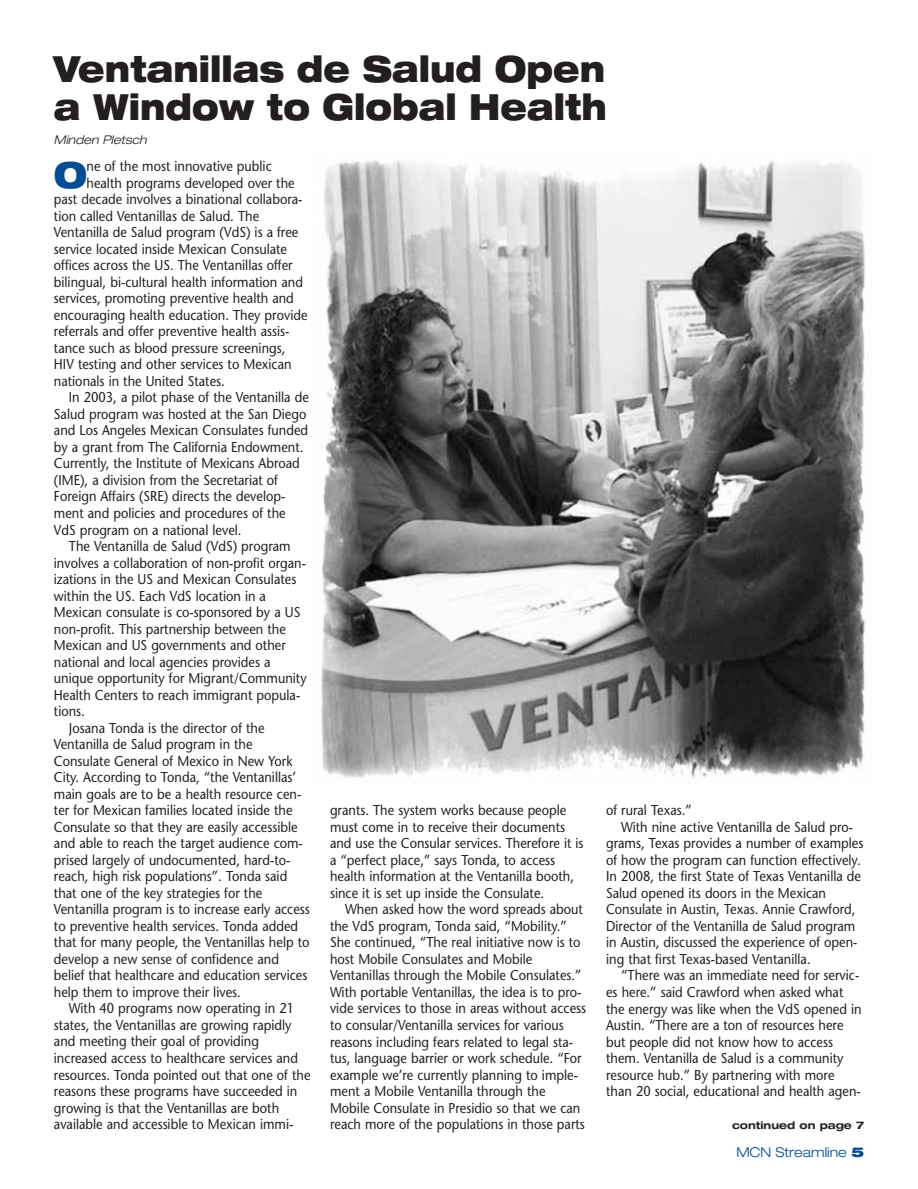
<style>
.page{position:relative;width:918px;height:1189px;background:#fff}
.page>*{position:absolute;margin:0;border:0;box-sizing:border-box;transform-origin:0 0}
.t1{font:900 expanded 36px/37.5px "Helvetica Neue";color:#231f20;scale:.85 1}
.t2{font:900 expanded 35.85px "Helvetica Neue";color:#014d95;scale:.9 1}
.t3{font:14.25px/16.5px "Stone Sans";color:#231f20;scale:.9 1}
.t4{font:300 expanded 13.5px "Helvetica Neue";color:#014d95}
.t5{font:italic 300 expanded 12px "Helvetica Neue";color:#231f20}
.t6{font:700 expanded 10.5px "Helvetica Neue";color:#231f20}
.s1{font-weight:900}
</style>
<div class="page">
<img style="left:321px;top:160px;width:544px;height:619px">
<h1 class="t1" style="left:54px;top:49px;width:652px">Ventanillas de Salud Open a Window to Global Health</h1>
<p class="t5" style="left:54px;top:132px;width:94px">Minden Pletsch</p>
<h2 class="t2" style="left:54px;top:151px;width:39px">O</h2>
<p class="t3" style="left:87px;top:158px;width:207px">ne of the most innovative public</p>
<p class="t3" style="left:87px;top:174px;width:233px">health programs developed over the</p>
<p class="t3" style="left:54px;top:191px;width:278px">past decade involves a binational collabora-</p>
<p class="t3" style="left:54px;top:207px;width:230px">tion called Ventanillas de Salud. The</p>
<p class="t3" style="left:54px;top:224px;width:273px">Ventanilla de Salud program (VdS) is a free</p>
<p class="t3" style="left:54px;top:240px;width:261px">service located inside Mexican Consulate</p>
<p class="t3" style="left:54px;top:257px;width:267px">offices across the US. The Ventanillas offer</p>
<p class="t3" style="left:54px;top:273px;width:278px">bilingual, bi-cultural health information and</p>
<p class="t3" style="left:54px;top:290px;width:268px">services, promoting preventive health and</p>
<p class="t3" style="left:54px;top:306px;width:283px">encouraging health education. They provide</p>
<p class="t3" style="left:54px;top:323px;width:263px">referrals and offer preventive health assis-</p>
<p class="t3" style="left:54px;top:339px;width:259px">tance such as blood pressure screenings,</p>
<p class="t3" style="left:54px;top:356px;width:266px">HIV testing and other services to Mexican</p>
<p class="t3" style="left:54px;top:372px;width:191px">nationals in the United States.</p>
<p class="t3" style="left:69px;top:389px;width:268px">In 2003, a pilot phase of the Ventanilla de</p>
<p class="t3" style="left:54px;top:405px;width:282px">Salud program was hosted at the San Diego</p>
<p class="t3" style="left:54px;top:422px;width:284px">and Los Angeles Mexican Consulates funded</p>
<p class="t3" style="left:54px;top:438px;width:279px">by a grant from The California Endowment.</p>
<p class="t3" style="left:54px;top:455px;width:275px">Currently, the Institute of Mexicans Abroad</p>
<p class="t3" style="left:54px;top:471px;width:251px">(IME), a division from the Secretariat of</p>
<p class="t3" style="left:54px;top:488px;width:259px">Foreign Affairs (SRE) directs the develop-</p>
<p class="t3" style="left:54px;top:504px;width:259px">ment and policies and procedures of the</p>
<p class="t3" style="left:54px;top:521px;width:210px">VdS program on a national level.</p>
<p class="t3" style="left:69px;top:537px;width:248px">The Ventanilla de Salud (VdS) program</p>
<p class="t3" style="left:54px;top:554px;width:282px">involves a collaboration of non-profit organ-</p>
<p class="t3" style="left:54px;top:570px;width:271px">izations in the US and Mexican Consulates</p>
<p class="t3" style="left:54px;top:587px;width:237px">within the US. Each VdS location in a</p>
<p class="t3" style="left:54px;top:603px;width:275px">Mexican consulate is co-sponsored by a US</p>
<p class="t3" style="left:54px;top:620px;width:259px">non-profit. This partnership between the</p>
<p class="t3" style="left:54px;top:636px;width:259px">Mexican and US governments and other</p>
<p class="t3" style="left:54px;top:653px;width:242px">national and local agencies provides a</p>
<p class="t3" style="left:54px;top:669px;width:282px">unique opportunity for Migrant/Community</p>
<p class="t3" style="left:54px;top:686px;width:275px">Health Centers to reach immigrant popula-</p>
<p class="t3" style="left:54px;top:702px;width:36px">tions.</p>
<p class="t3" style="left:69px;top:719px;width:219px">Josana Tonda is the director of the</p>
<p class="t3" style="left:54px;top:735px;width:222px">Ventanilla de Salud program in the</p>
<p class="t3" style="left:54px;top:752px;width:267px">Consulate General of Mexico in New York</p>
<p class="t3" style="left:54px;top:768px;width:271px">City. According to Tonda, “the Ventanillas’</p>
<p class="t3" style="left:54px;top:785px;width:276px">main goals are to be a health resource cen-</p>
<p class="t3" style="left:54px;top:801px;width:267px">ter for Mexican families located inside the</p>
<p class="t3" style="left:54px;top:818px;width:272px">Consulate so that they are easily accessible</p>
<p class="t3" style="left:54px;top:834px;width:278px">and able to reach the target audience com-</p>
<p class="t3" style="left:54px;top:851px;width:264px">prised largely of undocumented, hard-to-</p>
<p class="t3" style="left:54px;top:867px;width:261px">reach, high risk populations”. Tonda said</p>
<p class="t3" style="left:54px;top:884px;width:233px">that one of the key strategies for the</p>
<p class="t3" style="left:54px;top:900px;width:286px">Ventanilla program is to increase early access</p>
<p class="t3" style="left:54px;top:917px;width:273px">to preventive health services. Tonda added</p>
<p class="t3" style="left:54px;top:933px;width:285px">that for many people, the Ventanillas help to</p>
<p class="t3" style="left:54px;top:950px;width:252px">develop a new sense of confidence and</p>
<p class="t3" style="left:54px;top:966px;width:283px">belief that healthcare and education services</p>
<p class="t3" style="left:54px;top:983px;width:209px">help them to improve their lives.</p>
<p class="t3" style="left:69px;top:999px;width:252px">With 40 programs now operating in 21</p>
<p class="t3" style="left:54px;top:1016px;width:265px">states, the Ventanillas are growing rapidly</p>
<p class="t3" style="left:54px;top:1032px;width:229px">and meeting their goal of providing</p>
<p class="t3" style="left:54px;top:1049px;width:273px">increased access to healthcare services and</p>
<p class="t3" style="left:54px;top:1065px;width:287px">resources. Tonda pointed out that one of the</p>
<p class="t3" style="left:54px;top:1082px;width:272px">reasons these programs have succeeded in</p>
<p class="t3" style="left:54px;top:1098px;width:252px">growing is that the Ventanillas are both</p>
<p class="t3" style="left:54px;top:1115px;width:267px">available and accessible to Mexican immi-</p>
<p class="t3" style="left:330px;top:801px;width:283px">grants. The system works because people must come in to receive their documents and use the Consular services. Therefore it is a “perfect place,” says Tonda, to access health information at the Ventanilla booth, since it is set up inside the Consulate.</p>
<p class="t3" style="left:330px;top:900px;width:286px;text-indent:15px">When asked how the word spreads about the VdS program, Tonda said, “Mobility.” She continued, “The real initiative now is to host Mobile Consulates and Mobile Ventanillas through the Mobile Consulates.” With portable Ventanillas, the idea is to pro&shy;vide services to those in areas without access to consular/Ventanilla services for various reasons including fears related to legal sta&shy;tus, language barrier or work schedule. “For example we’re currently planning to imple&shy;ment a Mobile Ventanilla through the Mobile Consulate in Presidio so that we can reach more of the populations in those parts</p>
<p class="t3" style="left:606px;top:801px;width:97px">of rural Texas.”</p>
<p class="t3" style="left:621px;top:818px;width:259px">With nine active Ventanilla de Salud pro-</p>
<p class="t3" style="left:606px;top:834px;width:287px">grams, Texas provides a number of examples</p>
<p class="t3" style="left:606px;top:851px;width:284px">of how the program can function effectively.</p>
<p class="t3" style="left:606px;top:867px;width:285px">In 2008, the first State of Texas Ventanilla de</p>
<p class="t3" style="left:606px;top:884px;width:246px">Salud opened its doors in the Mexican</p>
<p class="t3" style="left:606px;top:900px;width:279px">Consulate in Austin, Texas. Annie Crawford,</p>
<p class="t3" style="left:606px;top:917px;width:278px">Director of the Ventanilla de Salud program</p>
<p class="t3" style="left:606px;top:933px;width:281px">in Austin, discussed the experience of open-</p>
<p class="t3" style="left:606px;top:950px;width:229px">ing that first Texas-based Ventanilla.</p>
<p class="t3" style="left:621px;top:966px;width:266px">“There was an immediate need for servic-</p>
<p class="t3" style="left:606px;top:983px;width:265px">es here.” said Crawford when asked what</p>
<p class="t3" style="left:606px;top:999px;width:285px">the energy was like when the VdS opened in</p>
<p class="t3" style="left:606px;top:1016px;width:265px">Austin. “There are a ton of resources here</p>
<p class="t3" style="left:606px;top:1032px;width:254px">but people did not know how to access</p>
<p class="t3" style="left:606px;top:1049px;width:265px">them. Ventanilla de Salud is a community</p>
<p class="t3" style="left:606px;top:1065px;width:255px">resource hub.” By partnering with more</p>
<p class="t3" style="left:606px;top:1082px;width:284px">than 20 social, educational and health agen-</p>
<p class="t6" style="left:732px;top:1118px;width:134px">continued on page 7</p>
<p class="t4" style="left:736px;top:1143px;width:129px">MCN Streamline <span class="s1">5</span></p>
</div>
